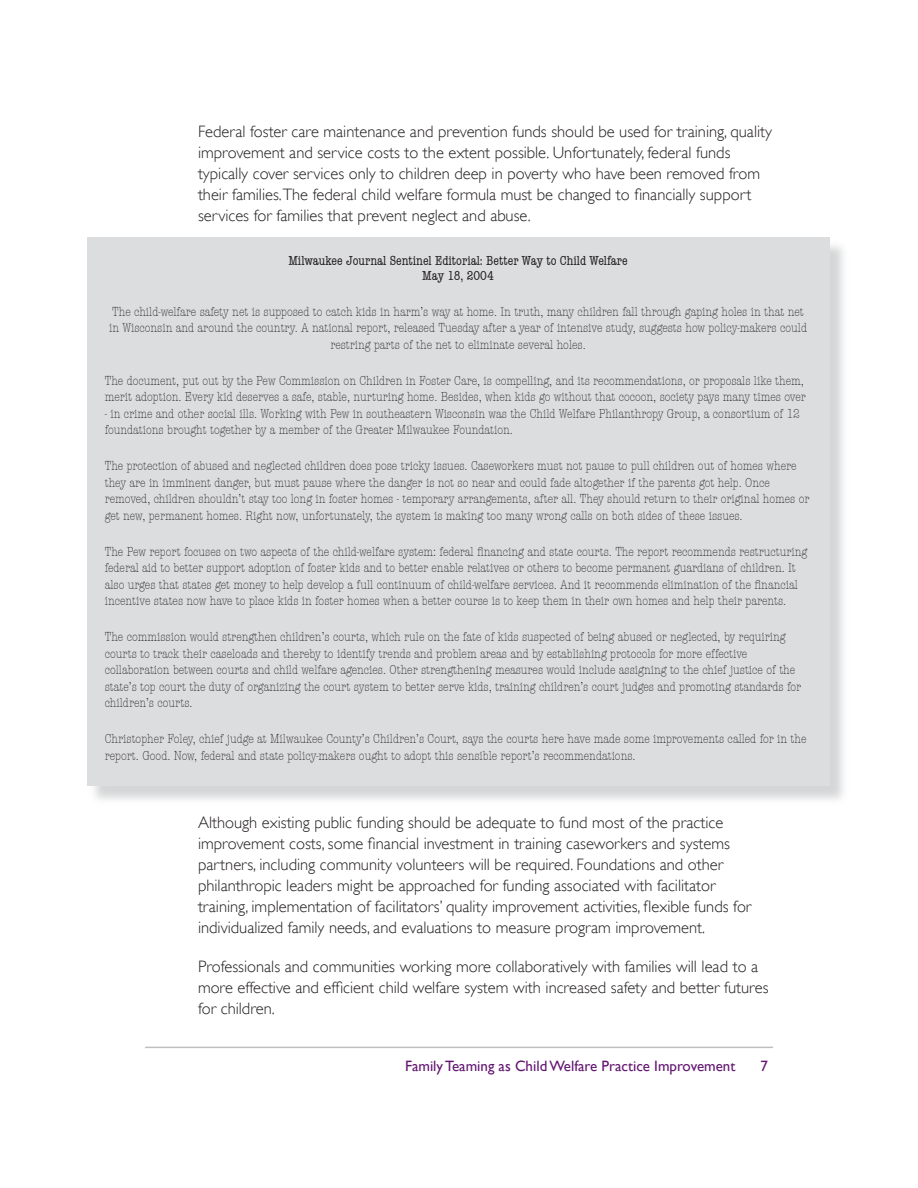
<style>
.page{position:relative;width:918px;height:1188px;background:#fff}
.page>*{position:absolute;margin:0;border:0;box-sizing:border-box;transform-origin:0 0}
.t1{font:300 16.5px/21px "Gill Sans";color:#231f20}
.t2{font:15px "Gill Sans";color:#641772}
.t3{font:300 condensed 13.5px/16.5px "American Typewriter";color:#231f20}
.t4{font:condensed 13.5px/15px "American Typewriter";color:#231f20;text-align:center}
</style>
<div class="page">
<hr style="left:145px;top:1047px;width:628px;height:1px;background:#939598">
<div style="left:88px;top:238px;width:762px;height:568px;background:#c7c8ca;opacity:.75"></div>
<div style="left:87px;top:238px;width:742px;height:548px;background:#dcdddf"></div>
<p class="t1" style="left:198px;top:121px;width:576px">Federal foster care maintenance and prevention funds should be used for training, quality improvement and service costs to the extent possible. Unfortunately, federal funds typically cover services only to children deep in poverty who have been removed from their families.The federal child welfare formula must be changed to financially support services for families that prevent neglect and abuse.</p>
<p class="t4" style="left:288px;top:253px;width:341px">Milwaukee Journal Sentinel Editorial: Better Way to Child Welfare<br>May 18, 2004</p>
<p class="t3" style="left:109px;top:304px;width:699px;text-align:center">The child-welfare safety net is supposed to catch kids in harm’s way at home. In truth, many children fall through gaping holes in that net in Wisconsin and around the country. A national report, released Tuesday after a year of intensive study, suggests how policy-makers could restring parts of the net to eliminate several holes.</p>
<p class="t3" style="left:105px;top:373px;width:703px">The document, put out by the Pew Commission on Children in Foster Care, is compelling, and its recommendations, or proposals like them, merit adoption. Every kid deserves a safe, stable, nurturing home. Besides, when kids go without that cocoon, society pays many times over</p>
<p class="t3" style="left:105px;top:406px;width:697px">- in crime and other social ills. Working with Pew in southeastern Wisconsin was the Child Welfare Philanthropy Group, a consortium of 12 foundations brought together by a member of the Greater Milwaukee Foundation.</p>
<p class="t3" style="left:105px;top:458px;width:706px">The protection of abused and neglected children does pose tricky issues. Caseworkers must not pause to pull children out of homes where they are in imminent danger, but must pause where the danger is not so near and could fade altogether if the parents got help. Once removed, children shouldn’t stay too long in foster homes - temporary arrangements, after all. They should return to their original homes or get new, permanent homes. Right now, unfortunately, the system is making too many wrong calls on both sides of these issues.</p>
<p class="t3" style="left:105px;top:544px;width:704px">The Pew report focuses on two aspects of the child-welfare system: federal financing and state courts. The report recommends restructuring federal aid to better support adoption of foster kids and to better enable relatives or others to become permanent guardians of children. It also urges that states get money to help develop a full continuum of child-welfare services. And it recommends elimination of the financial incentive states now have to place kids in foster homes when a better course is to keep them in their own homes and help their parents.</p>
<p class="t3" style="left:105px;top:629px;width:698px">The commission would strengthen children’s courts, which rule on the fate of kids suspected of being abused or neglected, by requiring courts to track their caseloads and thereby to identify trends and problem areas and by establishing protocols for more effective collaboration between courts and child welfare agencies. Other strengthening measures would include assigning to the chief justice of the state’s top court the duty of organizing the court system to better serve kids, training children’s court judges and promoting standards for children’s courts.</p>
<p class="t3" style="left:105px;top:731px;width:703px">Christopher Foley, chief judge at Milwaukee County’s Children’s Court, says the courts here have made some improvements called for in the report. Good. Now, federal and state policy-makers ought to adopt this sensible report’s recommendations.</p>
<p class="t1" style="left:198px;top:812px;width:555px">Although existing public funding should be adequate to fund most of the practice improvement costs, some financial investment in training caseworkers and systems partners, including community volunteers will be required. Foundations and other philanthropic leaders might be approached for funding associated with facilitator training, implementation of facilitators’ quality improvement activities, flexible funds for individualized family needs, and evaluations to measure program improvement.</p>
<p class="t1" style="left:198px;top:956px;width:572px">Professionals and communities working more collaboratively with families will lead to a more effective and efficient child welfare system with increased safety and better futures for children.</p>
<p class="t2" style="left:405px;top:1057px;width:332px">Family Teaming as Child Welfare Practice Improvement</p>
<p class="t2" style="left:761px;top:1057px;width:9px">7</p>
</div>
